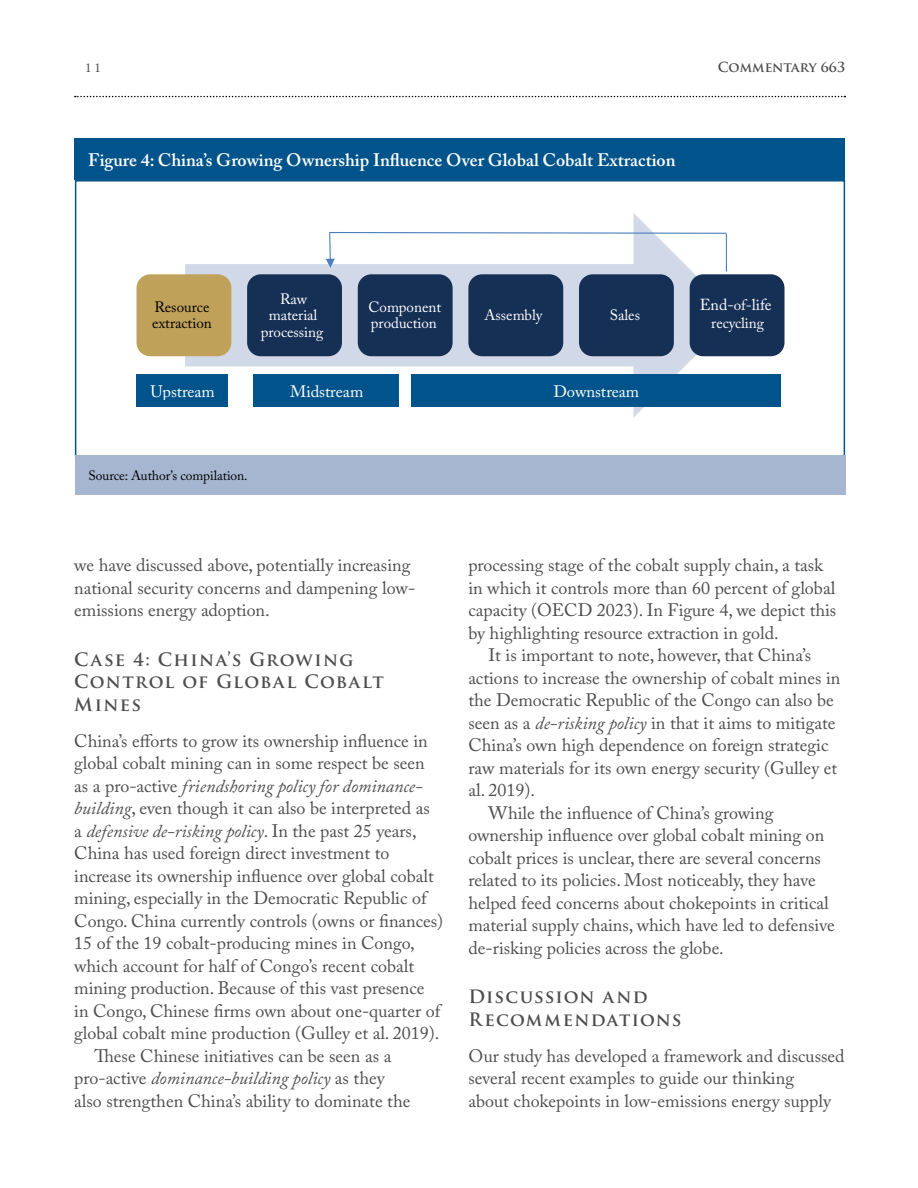
<style>
.page{position:relative;width:918px;height:1188px;background:#fff}
.page>*{position:absolute;margin:0;border:0;box-sizing:border-box;transform-origin:0 0}
.t1{font:18px/22.5px "Adobe Caslon Pro";color:#4d4d4f}
.t2{font:italic 18px "Adobe Caslon Pro";color:#4d4d4f}
.t3{font:700 18px/22.5px "Trajan Pro";letter-spacing:.065em;color:#4d4d4f}
.t4{font:600 18px "Adobe Caslon Pro";color:#fff}
.t5{font:16.5px "Adobe Caslon Pro";letter-spacing:-.005em;color:#fff}
.t6{font:15.9px "Adobe Caslon Pro";letter-spacing:-.005em;color:#fff}
.t7{font:15px/16.4px "Adobe Caslon Pro";color:#fff;text-align:center}
.t8{font:15px/16.2px "Adobe Caslon Pro";color:#000}
.t9{font:13.5px "Adobe Caslon Pro";letter-spacing:-.005em;color:#000}
.t10{font:700 13.5px "Trajan Pro";color:#4d4d4f}
.t11{font:13.5px "Minion Pro";color:#4d4d4f}
.s1{font-size:15px}
.s2{font-style:normal}
.s3{font-style:italic}
</style>
<div class="page">
<svg style="left:75px;top:96px;width:770px;height:1px"></svg>
<div style="left:75px;top:180px;width:770px;height:277px;background:#fff;border:2px solid #00548b"></div>
<div style="left:75px;top:138px;width:770px;height:42px;background:#00548b"></div>
<div style="left:75px;top:455px;width:770px;height:40px;background:#a6b5d0"></div>
<svg style="left:185px;top:213px;width:551px;height:205px"></svg>
<div style="left:137px;top:274px;width:94px;height:82px;background:#c0a15a;border-radius:14px"></div>
<div style="left:247px;top:274px;width:95px;height:82px;background:#152f55;border-radius:14px"></div>
<div style="left:358px;top:274px;width:95px;height:82px;background:#152f55;border-radius:14px"></div>
<div style="left:468px;top:274px;width:95px;height:82px;background:#152f55;border-radius:14px"></div>
<div style="left:579px;top:274px;width:95px;height:82px;background:#152f55;border-radius:14px"></div>
<div style="left:690px;top:274px;width:94px;height:82px;background:#152f55;border-radius:14px"></div>
<div style="left:137px;top:374px;width:91px;height:33px;background:#00548b"></div>
<div style="left:253px;top:374px;width:146px;height:33px;background:#00548b"></div>
<div style="left:411px;top:374px;width:369px;height:33px;background:#00548b"></div>
<svg style="left:326px;top:231px;width:402px;height:42px"></svg>
<p class="t11" style="left:85px;top:59px;width:17px">11</p>
<p class="t10" style="left:718px;top:59px;width:129px">Commentary 663</p>
<p class="t4" style="left:88px;top:149px;width:589px">Figure 4: China’s Growing Ownership Influence Over Global Cobalt Extraction</p>
<p class="t8" style="left:152px;top:299px;width:61px">Resource extraction</p>
<p class="t7" style="left:261px;top:291px;width:64px">Raw material processing</p>
<p class="t7" style="left:368px;top:299px;width:74px;text-align:left">Component production</p>
<p class="t7" style="left:484px;top:307px;width:59px">Assembly</p>
<p class="t7" style="left:610px;top:307px;width:32px">Sales</p>
<p class="t5" style="left:150px;top:381px;width:66px">Upstream</p>
<p class="t5" style="left:290px;top:381px;width:75px">Midstream</p>
<p class="t5" style="left:554px;top:381px;width:87px">Downstream</p>
<p class="t9" style="left:88px;top:468px;width:161px">Source: Author’s compilation.</p>
<p class="t6" style="left:700px;top:296px;width:73px">End-<span class="s1">of-</span>life</p>
<p class="t7" style="left:711px;top:315px;width:54px">recycling</p>
<p class="t1" style="left:74px;top:554px;width:343px">we have discussed above, potentially increasing national security concerns and dampening low&shy;emissions energy adoption.</p>
<p class="t3" style="left:74px;top:648px;width:311px">Case 4: China’s Growing<br>Control of Global Cobalt<br>Mines</p>
<p class="t1" style="left:74px;top:729px;width:355px">China’s efforts to grow its ownership influence in</p>
<p class="t1" style="left:74px;top:752px;width:352px">global cobalt mining can in some respect be seen</p>
<p class="t2" style="left:74px;top:775px;width:350px"><span class="s2">as a pro-active</span> friendshoring policy for dominance-</p>
<p class="t1" style="left:74px;top:797px;width:357px"><span class="s3">building</span>, even though it can also be interpreted as</p>
<p class="t2" style="left:74px;top:820px;width:344px"><span class="s2">a</span> defensive de-risking policy<span class="s2">. In the past 25 years,</span></p>
<p class="t1" style="left:74px;top:842px;width:317px">China has used foreign direct investment to</p>
<p class="t1" style="left:74px;top:864px;width:361px">increase its ownership influence over global cobalt</p>
<p class="t1" style="left:74px;top:887px;width:354px">mining, especially in the Democratic Republic of</p>
<p class="t1" style="left:74px;top:909px;width:371px">Congo. China currently controls (owns or finances)</p>
<p class="t1" style="left:74px;top:932px;width:342px">15 of the 19 cobalt-producing mines in Congo,</p>
<p class="t1" style="left:74px;top:954px;width:341px">which account for half of Congo’s recent cobalt</p>
<p class="t1" style="left:74px;top:977px;width:352px">mining production. Because of this vast presence</p>
<p class="t1" style="left:74px;top:999px;width:368px">in Congo, Chinese firms own about one-quarter of</p>
<p class="t1" style="left:74px;top:1022px;width:367px">global cobalt mine production (Gulley et al. 2019).</p>
<p class="t1" style="left:94px;top:1044px;width:298px">These Chinese initiatives can be seen as a</p>
<p class="t2" style="left:74px;top:1067px;width:312px"><span class="s2">pro-active</span> dominance-building policy <span class="s2">as they</span></p>
<p class="t1" style="left:74px;top:1089px;width:338px">also strengthen China’s ability to dominate the</p>
<p class="t1" style="left:468px;top:554px;width:369px">processing stage of the cobalt supply chain, a task in which it controls more than 60 percent of global capacity (OECD 2023). In Figure 4, we depict this by highlighting resource extraction in gold.</p>
<p class="t1" style="left:489px;top:644px;width:324px">It is important to note, however, that China’s</p>
<p class="t1" style="left:468px;top:666px;width:374px">actions to increase the ownership of cobalt mines in</p>
<p class="t1" style="left:468px;top:689px;width:367px">the Democratic Republic of the Congo can also be</p>
<p class="t1" style="left:468px;top:711px;width:369px">seen as a <span class="s3">de-risking policy</span> in that it aims to mitigate</p>
<p class="t1" style="left:468px;top:734px;width:362px">China’s own high dependence on foreign strategic</p>
<p class="t1" style="left:468px;top:756px;width:370px">raw materials for its own energy security (Gulley et</p>
<p class="t1" style="left:468px;top:779px;width:68px">al. 2019).</p>
<p class="t1" style="left:489px;top:801px;width:286px">While the influence of China’s growing</p>
<p class="t1" style="left:468px;top:824px;width:357px">ownership influence over global cobalt mining on</p>
<p class="t1" style="left:468px;top:846px;width:354px">cobalt prices is unclear, there are several concerns</p>
<p class="t1" style="left:468px;top:869px;width:349px">related to its policies. Most noticeably, they have</p>
<p class="t1" style="left:468px;top:891px;width:362px">helped feed concerns about chokepoints in critical</p>
<p class="t1" style="left:468px;top:914px;width:368px">material supply chains, which have led to defensive</p>
<p class="t1" style="left:468px;top:936px;width:257px">de-risking policies across the globe.</p>
<p class="t3" style="left:468px;top:986px;width:215px">Discussion and<br>Recommendations</p>
<p class="t1" style="left:468px;top:1044px;width:378px">Our study has developed a framework and discussed several recent examples to guide our thinking<br>about chokepoints in low-emissions energy supply</p>
</div>
